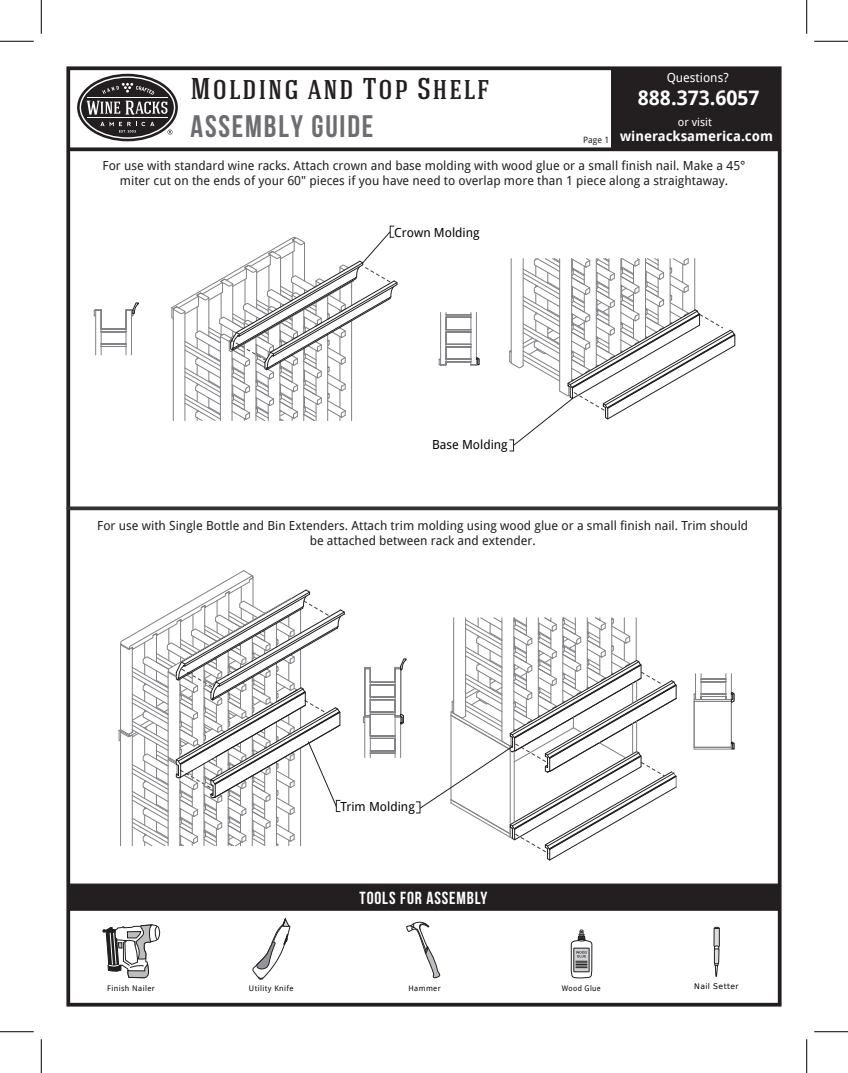
<style>
.page{position:relative;width:848px;height:1073px;background:#fff}
.page>*{position:absolute;margin:0;border:0;box-sizing:border-box;transform-origin:0 0}
.t1{font:31.12px "Bebas Neue";letter-spacing:.06em;color:#6c6d70}
.t2{font:500 30px "Hagin Caps";letter-spacing:.05em;color:#231f20}
.t3{font:700 20px "Droid Sans";color:#fff}
.t4{font:17.5px "Bebas Neue";letter-spacing:.05em;color:#fff}
.t5{font:700 13.75px "Droid Sans";color:#fff}
.t6{font:12.5px/15px "Droid Sans";color:#231f20;text-align:center}
.t7{font:12.5px "Droid Sans";color:#040503}
.t8{font:12.5px "Droid Sans";color:#fff}
.t9{font:11.25px "Droid Sans";color:#fff}
.t10{font:8.75px "Droid Sans";color:#231f20}
.t11{font:7.62px "Droid Sans";letter-spacing:.05em;color:#050504}
.t12{font:7.62px "DejaVu Sans";letter-spacing:.05em;color:#050504}
.t13{font:7.62px "Droid Sans";letter-spacing:.05em;color:#050504;scale:.95 1}
</style>
<div class="page">
<div style="left:68px;top:883px;width:712px;height:27px;background:#231f20;border:1px solid #231f20"></div>
<svg style="left:77px;top:74px;width:101px;height:67px"></svg>
<svg style="left:252px;top:918px;width:38px;height:62px"></svg>
<svg style="left:103px;top:924px;width:58px;height:54px"></svg>
<svg style="left:406px;top:921px;width:34px;height:57px"></svg>
<svg style="left:713px;top:927px;width:6px;height:49px"></svg>
<svg style="left:571px;top:929px;width:21px;height:49px"></svg>
<div style="left:66px;top:66px;width:715px;height:940px;border:4px solid #231f20"></div>
<svg style="left:68px;top:147px;width:711px;height:4px;background:#373434"></svg>
<div style="left:611px;top:68px;width:168px;height:81px;background:#231f20"></div>
<svg style="left:102px;top:343px;width:24px;height:4px"></svg>
<hr style="left:126px;top:310px;width:1px;height:45px;background:#808285">
<hr style="left:131px;top:310px;width:1px;height:45px;background:#808285">
<hr style="left:95px;top:310px;width:1px;height:45px;background:#808285">
<hr style="left:101px;top:310px;width:1px;height:45px;background:#808285">
<svg style="left:93px;top:302px;width:46px;height:30px"></svg>
<hr style="left:395px;top:717px;width:1px;height:40px;background:#808285">
<hr style="left:400px;top:717px;width:1px;height:40px;background:#808285">
<hr style="left:364px;top:717px;width:1px;height:40px;background:#808285">
<hr style="left:370px;top:717px;width:1px;height:40px;background:#808285">
<svg style="left:363px;top:658px;width:43px;height:96px"></svg>
<hr style="left:470px;top:312px;width:1px;height:53px;background:#808285">
<hr style="left:446px;top:312px;width:1px;height:53px;background:#808285">
<hr style="left:476px;top:312px;width:1px;height:46px;background:#808285">
<hr style="left:440px;top:312px;width:1px;height:47px;background:#808285">
<svg style="left:439px;top:314px;width:40px;height:51px"></svg>
<hr style="left:694px;top:749px;width:37px;height:1px;background:#808285">
<hr style="left:694px;top:747px;width:37px;height:1px;background:#808285">
<hr style="left:731px;top:702px;width:1px;height:40px;background:#808285">
<hr style="left:694px;top:701px;width:1px;height:46px;background:#808285">
<svg style="left:731px;top:742px;width:3px;height:7px"></svg>
<svg style="left:693px;top:673px;width:41px;height:29px"></svg>
<svg style="left:68px;top:506px;width:711px;height:4px;background:#494a4a"></svg>
<svg style="left:419px;top:617px;width:258px;height:244px"></svg>
<svg style="left:118px;top:570px;width:227px;height:276px"></svg>
<svg style="left:171px;top:231px;width:227px;height:190px"></svg>
<div style="left:509px;top:439px;width:5px;height:12px;border:1px solid #231f20"></div>
<svg style="left:509px;top:258px;width:226px;height:188px"></svg>
<hr style="left:0;top:41px;width:34px;height:1px;background:#000">
<hr style="left:814px;top:41px;width:34px;height:1px;background:#000">
<hr style="left:0;top:1031px;width:34px;height:1px;background:#000">
<hr style="left:814px;top:1031px;width:34px;height:1px;background:#000">
<hr style="left:41px;top:0;width:1px;height:34px;background:#000">
<hr style="left:41px;top:1039px;width:1px;height:33px;background:#000">
<hr style="left:806px;top:0;width:1px;height:34px;background:#000">
<hr style="left:806px;top:1039px;width:1px;height:33px;background:#000">
<p class="t2" style="left:190px;top:69px;width:300px">Molding and Top Shelf</p>
<p class="t1" style="left:190px;top:109px;width:184px">ASSEMBLY GUIDE</p>
<p class="t10" style="left:583px;top:135px;width:27px">Page 1</p>
<p class="t8" style="left:666px;top:71px;width:63px">Questions?</p>
<p class="t3" style="left:638px;top:87px;width:123px">888.373.6057</p>
<p class="t9" style="left:678px;top:116px;width:35px">or visit</p>
<p class="t5" style="left:620px;top:128px;width:154px">wineracksamerica.com</p>
<p class="t6" style="left:102px;top:159px;width:644px">For use with standard wine racks. Attach crown and base molding with wood glue or a small finish nail. Make a 45° miter cut on the ends of your 60" pieces if you have need to overlap more than 1 piece along a straightaway.</p>
<p class="t7" style="left:394px;top:225px;width:87px">Crown Molding</p>
<p class="t7" style="left:432px;top:437px;width:77px">Base Molding</p>
<p class="t6" style="left:97px;top:518px;width:652px">For use with Single Bottle and Bin Extenders. Attach trim molding using wood glue or a small finish nail. Trim should be attached between rack and extender.</p>
<p class="t7" style="left:340px;top:799px;width:76px">Trim Molding</p>
<p class="t4" style="left:359px;top:888px;width:129px">TOOLS FOR ASSEMBLY</p>
<p class="t11" style="left:107px;top:983px;width:49px">Finish Nailer</p>
<p class="t11" style="left:249px;top:983px;width:46px">Utility Knife</p>
<p class="t11" style="left:408px;top:983px;width:34px">Hammer</p>
<p class="t13" style="left:562px;top:983px;width:42px">Wood Glue</p>
<p class="t12" style="left:694px;top:980px;width:46px">Nail Setter</p>
</div>
